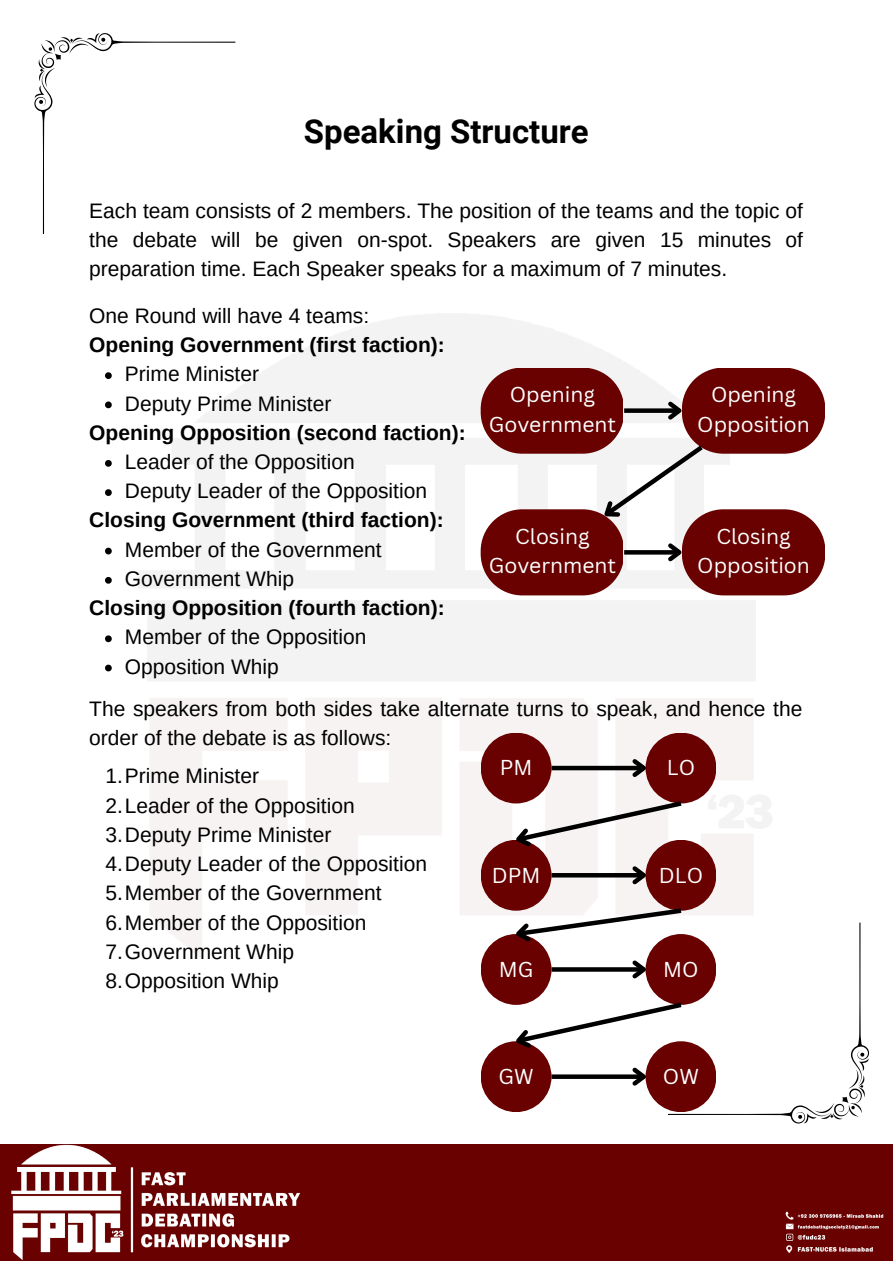
<style>
.page{position:relative;width:893px;height:1264px;background:#fff}
.page>*{position:absolute;margin:0;border:0;box-sizing:border-box;transform-origin:0 0}
.t1{font:700 33px "Roboto";color:#000}
.t2{font:21px/29.2px "Arimo";color:#000}
.t3{font:700 21px "Arimo";color:#000}
.t4{font:21px/29.2px "Canva Sans";color:#fff;text-align:center}
</style>
<div class="page">
<img style="left:106px;top:314px;width:683px;height:645px">
<img style="left:0;top:1144px;width:892px;height:115px">
<svg style="left:34px;top:33px;width:201px;height:201px"></svg>
<svg style="left:480px;top:367px;width:344px;height:228px"></svg>
<svg style="left:105px;top:372px;width:7px;height:7px"></svg>
<svg style="left:105px;top:401px;width:7px;height:7px"></svg>
<svg style="left:105px;top:460px;width:7px;height:7px"></svg>
<svg style="left:105px;top:489px;width:7px;height:7px"></svg>
<svg style="left:105px;top:547px;width:7px;height:7px"></svg>
<svg style="left:105px;top:577px;width:7px;height:6px"></svg>
<svg style="left:105px;top:635px;width:7px;height:7px"></svg>
<svg style="left:105px;top:664px;width:7px;height:7px"></svg>
<div style="left:480px;top:839px;width:71px;height:71px;background:#680100;border-radius:50%"></div>
<div style="left:645px;top:839px;width:71px;height:71px;background:#680100;border-radius:50%"></div>
<div style="left:645px;top:732px;width:71px;height:71px;background:#680100;border-radius:50%"></div>
<div style="left:480px;top:732px;width:71px;height:71px;background:#680100;border-radius:50%"></div>
<div style="left:551px;top:765px;width:92px;height:5px;background:#000"></div>
<svg style="left:628px;top:755px;width:20px;height:26px"></svg>
<svg style="left:508px;top:798px;width:178px;height:55px"></svg>
<hr style="left:551px;top:873px;width:92px;height:4px;background:#000">
<svg style="left:628px;top:862px;width:21px;height:26px"></svg>
<div style="left:480px;top:1041px;width:71px;height:71px;background:#680100;border-radius:50%"></div>
<div style="left:480px;top:934px;width:71px;height:70px;background:#680100;border-radius:50%"></div>
<svg style="left:508px;top:905px;width:361px;height:218px"></svg>
<h1 class="t1" style="left:304px;top:112px;width:286px">Speaking Structure</h1>
<p class="t2" style="left:89px;top:196px;width:715px;text-align:justify">Each team consists of 2 members. The position of the teams and the topic of the debate will be given on-spot. Speakers are given 15 minutes of preparation time. Each Speaker speaks for a maximum of 7 minutes.</p>
<p class="t2" style="left:89px;top:301px;width:281px">One Round will have 4 teams:</p>
<p class="t3" style="left:89px;top:333px;width:357px">Opening Government (first faction):</p>
<p class="t2" style="left:125px;top:359px;width:208px">Prime Minister<br>Deputy Prime Minister</p>
<p class="t2" style="left:125px;top:447px;width:303px">Leader of the Opposition<br>Deputy Leader of the Opposition</p>
<p class="t2" style="left:125px;top:535px;width:258px">Member of the Government<br>Government Whip</p>
<p class="t2" style="left:125px;top:622px;width:243px">Member of the Opposition<br>Opposition Whip</p>
<p class="t3" style="left:89px;top:421px;width:378px">Opening Opposition (second faction):</p>
<p class="t3" style="left:89px;top:508px;width:356px">Closing Government (third faction):</p>
<p class="t3" style="left:89px;top:596px;width:357px">Closing Opposition (fourth faction):</p>
<p class="t4" style="left:488px;top:379px;width:129px">Opening<br>Government</p>
<p class="t4" style="left:697px;top:379px;width:114px">Opening<br>Opposition</p>
<p class="t4" style="left:488px;top:521px;width:129px">Closing<br>Government</p>
<p class="t4" style="left:697px;top:521px;width:114px">Closing<br>Opposition</p>
<p class="t2" style="left:89px;top:694px;width:714px">The speakers from both sides take alternate turns to speak, and hence the order of the debate is as follows:</p>
<p class="t2" style="left:105px;top:761px;width:323px">1.Prime Minister<br>2.Leader of the Opposition<br>3.Deputy Prime Minister<br>4.Deputy Leader of the Opposition<br>5.Member of the Government<br>6.Member of the Opposition<br>7.Government Whip<br>8.Opposition Whip</p>
<p class="t4" style="left:499px;top:752px;width:34px">PM</p>
<p class="t4" style="left:666px;top:752px;width:30px">LO</p>
<p class="t4" style="left:492px;top:859px;width:50px">DPM</p>
<p class="t4" style="left:658px;top:859px;width:46px">DLO</p>
<p class="t4" style="left:499px;top:954px;width:36px">MG</p>
<p class="t4" style="left:663px;top:954px;width:37px">MO</p>
<p class="t4" style="left:498px;top:1061px;width:37px">GW</p>
<p class="t4" style="left:663px;top:1061px;width:37px">OW</p>
</div>
